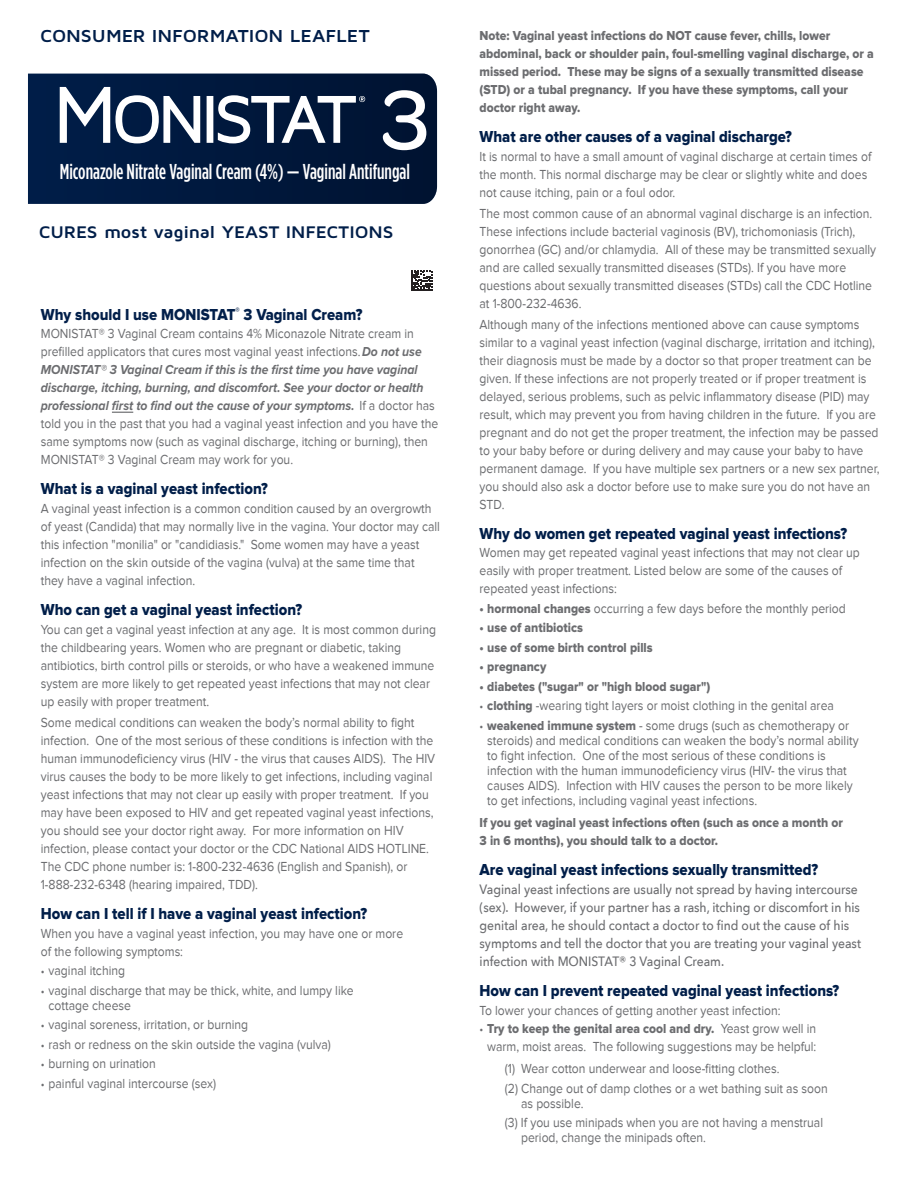
<style>
.page{position:relative;width:918px;height:1188px;background:#fff}
.page>*{position:absolute;margin:0;border:0;box-sizing:border-box;transform-origin:0 0}
.t1{font:500 89.1px "Omnes";color:#fff}
.t2{font:500 21.45px "Gotham Condensed";color:#fff;scale:.92 1}
.t3{font:700 18px "Maven Pro";letter-spacing:-.005em;color:#001e49;scale:1.06 1}
.t4{font:700 17.4px "Maven Pro";letter-spacing:-.005em;color:#001e49;scale:1.06 1}
.t5{font:16.5px "Proxima Nova Extrabld";color:#001e49;scale:.9 1}
.t6{font:13.5px/18px "Proxima Nova";color:#6c6d70;scale:.9 1}
.t7{font:13.5px/18px "Proxima Nova Extrabld";color:#6c6d70;scale:.9 1}
.t8{font:500 13.5px/18px "Avenir Next";color:#6c6d70;scale:.9 1}
.s1{font-weight:700;font-style:italic}
.s2{font-size:12px}
.s3{font-family:"Proxima Nova Extrabld"}
.s4{font-family:"Proxima Nova";font-size:12px}
.s5{font-family:"Proxima Nova"}
</style>
<div class="page">
<svg style="left:411px;top:270px;width:21px;height:21px"></svg>
<svg style="left:28px;top:74px;width:409px;height:130px;background:#01183c"></svg>
<svg style="left:59px;top:86px;width:142px;height:59px"></svg>
<div style="left:207px;top:96px;width:6px;height:47px;background:#fff"></div>
<svg style="left:216px;top:94px;width:149px;height:51px"></svg>
<h3 class="t3" style="left:40px;top:25px;width:312px">CONSUMER INFORMATION LEAFLET</h3>
<h1 class="t1" style="left:381px;top:69px;width:50px">3</h1>
<h2 class="t2" style="left:60px;top:159px;width:382px">Miconazole Nitrate Vaginal Cream (4%) — Vaginal Antifungal</h2>
<p class="t4" style="left:39px;top:221px;width:336px">CURES most vaginal YEAST INFECTIONS</p>
<p class="t5" style="left:41px;top:307px;width:359px">Why should I use MONISTAT<sup>®</sup> 3 Vaginal Cream?</p>
<p class="t6" style="left:41px;top:325px;width:443px">MONISTAT® 3 Vaginal Cream contains 4% Miconazole Nitrate cream in prefilled applicators that cures most vaginal yeast infections.<span class="s1">Do not use MONISTAT® 3 Vaginal Cream if this is the first time you have vaginal discharge, itching, burning, and discomfort. See your doctor or health professional first to find out the cause of your symptoms.</span> If a doctor has told you in the past that you had a vaginal yeast infection and you have the same symptoms now (such as vaginal discharge, itching or burning), then MONISTAT® 3 Vaginal Cream may work for you.</p>
<p class="t5" style="left:41px;top:481px;width:254px">What is a vaginal yeast infection?</p>
<p class="t6" style="left:41px;top:499px;width:445px">A vaginal yeast infection is a common condition caused by an overgrowth of yeast (Candida) that may normally live in the vagina. Your doctor may call this infection "monilia" or "candidiasis." Some women may have a yeast infection on the skin outside of the vagina (vulva) at the same time that they have a vaginal infection.</p>
<p class="t5" style="left:41px;top:602px;width:292px">Who can get a vaginal yeast infection?</p>
<p class="t6" style="left:41px;top:620px;width:441px">You can get a vaginal yeast infection at any age. It is most common during the childbearing years. Women who are pregnant or diabetic, taking antibiotics, birth control pills or steroids, or who have a weakened immune system are more likely to get repeated yeast infections that may not clear up easily with proper treatment.</p>
<p class="t6" style="left:41px;top:713px;width:440px">Some medical conditions can weaken the body’s normal ability to fight infection. One of the most serious of these conditions is infection with the human immunodeficiency virus (HIV - the virus that causes AIDS). The HIV virus causes the body to be more likely to get infections, including vaginal yeast infections that may not clear up easily with proper treatment. If you may have been exposed to HIV and get repeated vaginal yeast infections, you should see your doctor right away. For more information on HIV infection, please contact your doctor or the CDC National AIDS HOTLINE.<br>The CDC phone number is: 1-800-232-4636 (English and Spanish), or 1-888-232-6348 (hearing impaired, TDD).</p>
<p class="t5" style="left:41px;top:906px;width:364px">How can I tell if I have a vaginal yeast infection?</p>
<p class="t6" style="left:41px;top:924px;width:404px">When you have a vaginal yeast infection, you may have one or more of the following symptoms:</p>
<p class="t6" style="left:41px;top:961px;width:95px"><span class="s2">•</span> vaginal itching</p>
<p class="t6" style="left:49px;top:982px;width:341px;line-height:15px;text-indent:-8px"><span class="s2">•</span> vaginal discharge that may be thick, white, and lumpy like cottage cheese</p>
<p class="t6" style="left:41px;top:1015px;width:232px"><span class="s2">•</span> vaginal soreness, irritation, or burning</p>
<p class="t6" style="left:41px;top:1035px;width:324px"><span class="s2">•</span> rash or redness on the skin outside the vagina (vulva)</p>
<p class="t6" style="left:41px;top:1054px;width:129px"><span class="s2">•</span> burning on urination</p>
<p class="t6" style="left:41px;top:1074px;width:196px"><span class="s2">•</span> painful vaginal intercourse (sex)</p>
<p class="t7" style="left:480px;top:27px;width:439px">Note: Vaginal yeast infections do NOT cause fever, chills, lower abdominal, back or shoulder pain, foul-smelling vaginal discharge, or a missed period. These may be signs of a sexually transmitted disease (STD) or a tubal pregnancy. If you have these symptoms, call your doctor right away.</p>
<p class="t5" style="left:480px;top:129px;width:349px">What are other causes of a vaginal discharge?</p>
<p class="t6" style="left:480px;top:147px;width:437px">It is normal to have a small amount of vaginal discharge at certain times of the month. This normal discharge may be clear or slightly white and does not cause itching, pain or a foul odor.</p>
<p class="t6" style="left:480px;top:204px;width:442px">The most common cause of an abnormal vaginal discharge is an infection.<br>These infections include bacterial vaginosis (BV), trichomoniasis (Trich), gonorrhea (GC) and/or chlamydia. All of these may be transmitted sexually and are called sexually transmitted diseases (STDs). If you have more questions about sexually transmitted diseases (STDs) call the CDC Hotline at 1-800-232-4636.</p>
<p class="t6" style="left:480px;top:315px;width:446px">Although many of the infections mentioned above can cause symptoms similar to a vaginal yeast infection (vaginal discharge, irritation and itching), their diagnosis must be made by a doctor so that proper treatment can be given. If these infections are not properly treated or if proper treatment is delayed, serious problems, such as pelvic inflammatory disease (PID) may result, which may prevent you from having children in the future. If you are pregnant and do not get the proper treatment, the infection may be passed to your baby before or during delivery and may cause your baby to have permanent damage. If you have multiple sex partners or a new sex partner, you should also ask a doctor before use to make sure you do not have an STD.</p>
<p class="t5" style="left:480px;top:526px;width:410px">Why do women get repeated vaginal yeast infections?</p>
<p class="t6" style="left:480px;top:544px;width:424px">Women may get repeated vaginal yeast infections that may not clear up easily with proper treatment. Listed below are some of the causes of repeated yeast infections:</p>
<p class="t6" style="left:480px;top:599px;width:408px"><span class="s3">• hormonal changes</span> occurring a few days before the monthly period</p>
<p class="t7" style="left:480px;top:619px;width:116px">• use of antibiotics</p>
<p class="t7" style="left:480px;top:639px;width:194px">• use of some birth control pills</p>
<p class="t7" style="left:480px;top:658px;width:76px">• pregnancy</p>
<p class="t7" style="left:480px;top:678px;width:258px">• diabetes ("sugar" or "high blood sugar")</p>
<p class="t6" style="left:480px;top:697px;width:395px"><span class="s2">•</span> <span class="s3">clothing</span> -wearing tight layers or moist clothing in the genital area</p>
<p class="t6" style="left:487px;top:718px;width:414px;line-height:15px;text-indent:-8px"><span class="s2">•</span> <span class="s3">weakened immune system</span> - some drugs (such as chemotherapy or steroids) and medical conditions can weaken the body’s normal ability to fight infection. One of the most serious of these conditions is infection with the human immunodeficiency virus (HIV- the virus that causes AIDS). Infection with HIV causes the person to be more likely to get infections, including vaginal yeast infections.</p>
<p class="t7" style="left:480px;top:814px;width:405px">If you get vaginal yeast infections often (such as once a month or<br>3 in 6 months), you should talk to a doctor.</p>
<p class="t5" style="left:480px;top:862px;width:378px">Are vaginal yeast infections sexually transmitted?</p>
<p class="t8" style="left:480px;top:880px;width:425px">Vaginal yeast infections are usually not spread by having intercourse (sex). However, if your partner has a rash, itching or discomfort in his genital area, he should contact a doctor to find out the cause of his symptoms and tell the doctor that you are treating your vaginal yeast infection with MONISTAT® 3 Vaginal Cream.</p>
<p class="t5" style="left:480px;top:983px;width:401px">How can I prevent repeated vaginal yeast infections?</p>
<p class="t6" style="left:480px;top:1001px;width:336px">To lower your chances of getting another yeast infection:</p>
<p class="t7" style="left:480px;top:1020px;width:376px"><span class="s4">•</span> Try to keep the genital area cool and dry. <span class="s5">Yeast grow well in</span></p>
<p class="t6" style="left:505px;top:1035px;width:348px;line-height:22.5px;text-indent:-18px">warm, moist areas. The following suggestions may be helpful: (1) Wear cotton underwear and loose-fitting clothes.</p>
<p class="t6" style="left:521px;top:1081px;width:342px;line-height:15px;text-indent:-16px">(2) Change out of damp clothes or a wet bathing suit as soon as possible.</p>
<p class="t6" style="left:521px;top:1115px;width:337px;line-height:15px;text-indent:-16px">(3) If you use minipads when you are not having a menstrual period, change the minipads often.</p>
</div>
